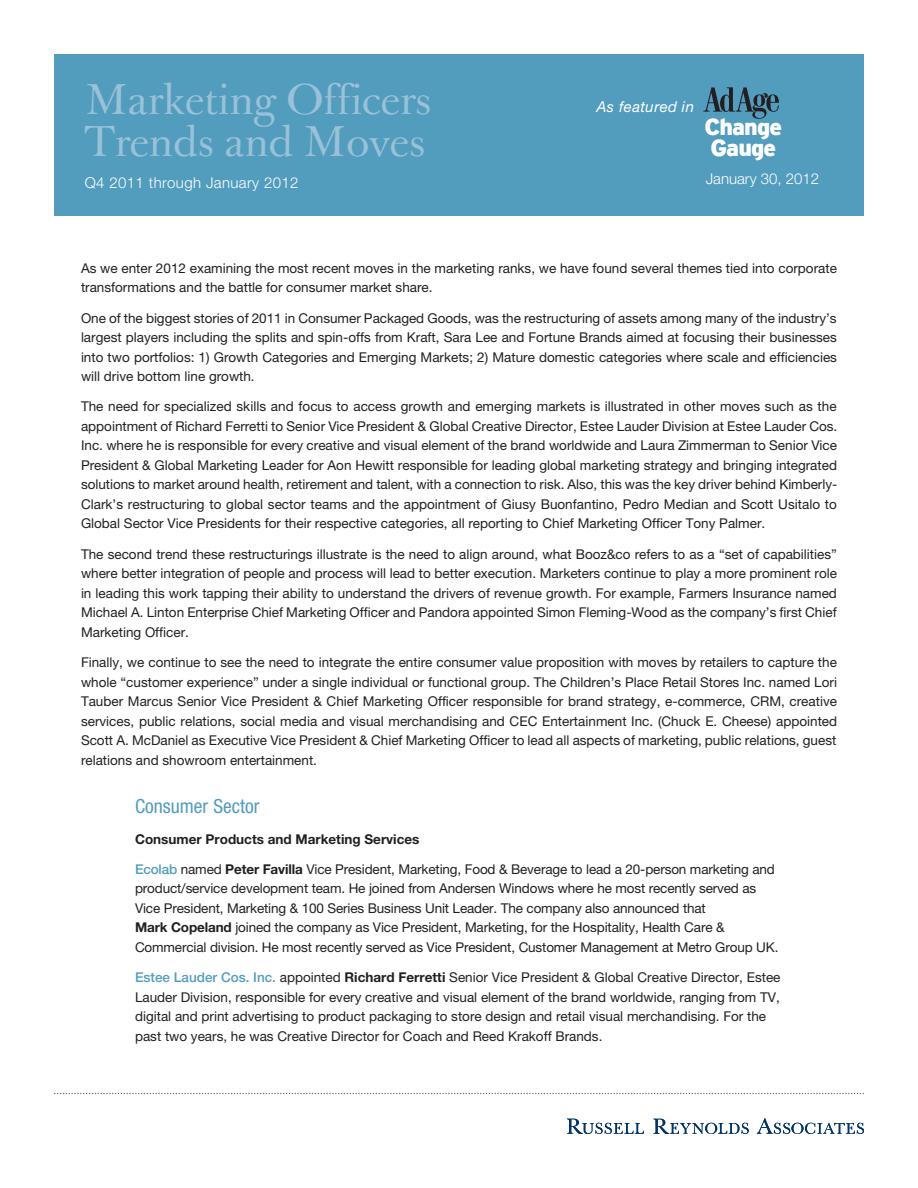
<style>
.page{position:relative;width:918px;height:1188px;background:#fff}
.page>*{position:absolute;margin:0;border:0;box-sizing:border-box;transform-origin:0 0}
.t1{font:42px/42px "Baskerville 120 Pro";letter-spacing:-.015em;color:#99c1d8}
.t2{font:900 23.25px/20.4px "Interstate";letter-spacing:-.04em;color:#fff}
.LiteBlue_Subhead{font:condensed 19.5px "Helvetica Neue LT Std";color:#529cbe}
.t3{font:300 15px "Helvetica Neue LT Std";letter-spacing:.025em;color:#fff}
.t4{font:300 15px "Helvetica Neue LT Std";color:#fff}
.t5{font:italic 15px "Helvetica Neue LT Std";letter-spacing:.025em;color:#fff}
.Body_Text{font:13.5px/19.5px "Helvetica Neue LT Std";color:#231f20;text-align:justify}
.Body_Text-2{font:700 13.5px "Helvetica Neue LT Std";color:#231f20}
.s1{font-weight:500;color:#529cbe}
.s2{font-weight:700}
</style>
<div class="page">
<div style="left:54px;top:55px;width:810px;height:161px;background:#529cbe"></div>
<svg style="left:757px;top:1118px;width:107px;height:16px"></svg>
<svg style="left:653px;top:1119px;width:96px;height:15px"></svg>
<svg style="left:567px;top:1119px;width:77px;height:15px"></svg>
<svg style="left:54px;top:1093px;width:810px;height:1px"></svg>
<svg style="left:703px;top:87px;width:76px;height:32px"></svg>
<p class="t1" style="left:85px;top:81px;width:348px">Marketing Officers<br>Trends and Moves</p>
<p class="t3" style="left:85px;top:173px;width:215px">Q4 2011 through January 2012</p>
<p class="t5" style="left:597px;top:98px;width:99px">As featured in</p>
<p class="t2" style="left:705px;top:116px;width:79px">Change<br>Gauge</p>
<p class="t4" style="left:706px;top:170px;width:115px">January 30, 2012</p>
<p class="Body_Text" style="left:81px;top:258px;width:757px">As we enter 2012 examining the most recent moves in the marketing ranks, we have found several themes tied into corporate transformations and the battle for consumer market share.</p>
<p class="Body_Text" style="left:81px;top:308px;width:758px">One of the biggest stories of 2011 in Consumer Packaged Goods, was the restructuring of assets among many of the industry’s largest players including the splits and spin-offs from Kraft, Sara Lee and Fortune Brands aimed at focusing their businesses into two portfolios: 1) Growth Categories and Emerging Markets; 2) Mature domestic categories where scale and efficiencies will drive bottom line growth.</p>
<p class="Body_Text" style="left:81px;top:397px;width:758px">The need for specialized skills and focus to access growth and emerging markets is illustrated in other moves such as the appointment of Richard Ferretti to Senior Vice President &amp; Global Creative Director, Estee Lauder Division at Estee Lauder Cos.<br>Inc. where he is responsible for every creative and visual element of the brand worldwide and Laura Zimmerman to Senior Vice President &amp; Global Marketing Leader for Aon Hewitt responsible for leading global marketing strategy and bringing integrated solutions to market around health, retirement and talent, with a connection to risk. Also, this was the key driver behind Kimberly-Clark’s restructuring to global sector teams and the appointment of Giusy Buonfantino, Pedro Median and Scott Usitalo to Global Sector Vice Presidents for their respective categories, all reporting to Chief Marketing Officer Tony Palmer.</p>
<p class="Body_Text" style="left:81px;top:544px;width:758px">The second trend these restructurings illustrate is the need to align around, what Booz&amp;co refers to as a “set of capabilities” where better integration of people and process will lead to better execution. Marketers continue to play a more prominent role in leading this work tapping their ability to understand the drivers of revenue growth. For example, Farmers Insurance named Michael A. Linton Enterprise Chief Marketing Officer and Pandora appointed Simon Fleming-Wood as the company’s first Chief Marketing Officer.</p>
<p class="Body_Text" style="left:81px;top:652px;width:758px">Finally, we continue to see the need to integrate the entire consumer value proposition with moves by retailers to capture the whole “customer experience” under a single individual or functional group. The Children’s Place Retail Stores Inc. named Lori Tauber Marcus Senior Vice President &amp; Chief Marketing Officer responsible for brand strategy, e-commerce, CRM, creative services, public relations, social media and visual merchandising and CEC Entertainment Inc. (Chuck E. Cheese) appointed Scott A. McDaniel as Executive Vice President &amp; Chief Marketing Officer to lead all aspects of marketing, public relations, guest relations and showroom entertainment.</p>
<p class="LiteBlue_Subhead" style="left:135px;top:795px;width:126px">Consumer Sector</p>
<p class="Body_Text-2" style="left:135px;top:830px;width:286px">Consumer Products and Marketing Services</p>
<p class="Body_Text" style="left:135px;top:859px;width:645px;text-align:left"><span class="s1">Ecolab</span> named <span class="s2">Peter Favilla</span> Vice President, Marketing, Food &amp; Beverage to lead a 20-person marketing and product/service development team. He joined from Andersen Windows where he most recently served as Vice President, Marketing &amp; 100 Series Business Unit Leader. The company also announced that<br><span class="s2">Mark Copeland</span> joined the company as Vice President, Marketing, for the Hospitality, Health Care &amp; Commercial division. He most recently served as Vice President, Customer Management at Metro Group UK.</p>
<p class="Body_Text" style="left:135px;top:967px;width:647px;text-align:left"><span class="s1">Estee Lauder Cos. Inc.</span> appointed <span class="s2">Richard Ferretti</span> Senior Vice President &amp; Global Creative Director, Estee Lauder Division, responsible for every creative and visual element of the brand worldwide, ranging from TV, digital and print advertising to product packaging to store design and retail visual merchandising. For the past two years, he was Creative Director for Coach and Reed Krakoff Brands.</p>
</div>
